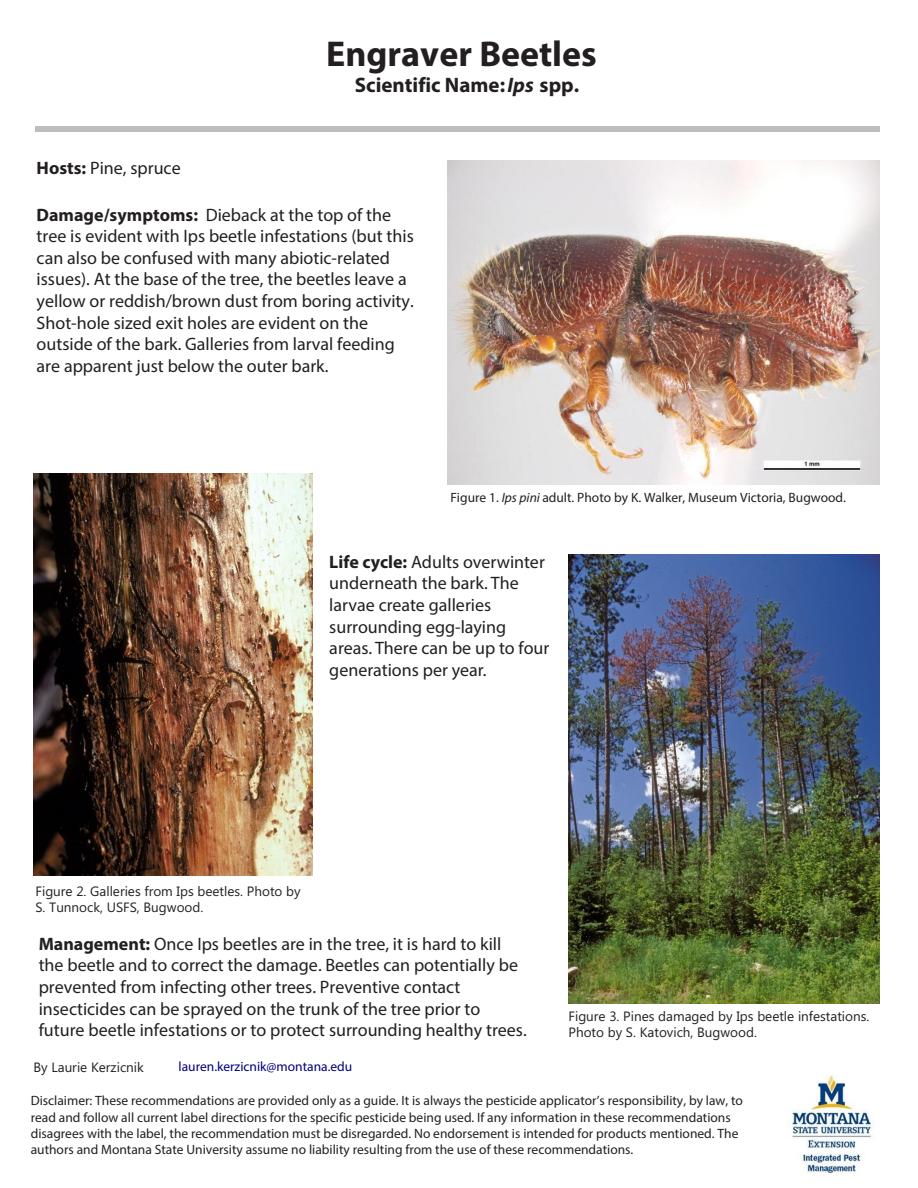
<style>
.page{position:relative;width:918px;height:1188px;background:#fff}
.page>*{position:absolute;margin:0;border:0;box-sizing:border-box;transform-origin:0 0}
.t1{font:700 36px "Myriad Pro";color:#231f20}
.t2{font:700 21px "Myriad Pro";color:#231f20}
.t3{font:18px/21.6px "Myriad Pro";color:#231f20}
.t4{font:13.5px/16.2px "Myriad Pro";color:#231f20}
.t5{font:13.5px/16.2px "Microsoft Phags Pa";color:#231f20}
.t6{font:13.5px "Myriad Pro";color:#000080}
.s1{font-style:italic}
.s2{font-weight:700}
</style>
<div class="page">
<div style="left:35px;top:126px;width:844px;height:6px;background:#bebdbd"></div>
<img style="left:447px;top:160px;width:432px;height:325px">
<img style="left:34px;top:474px;width:279px;height:402px">
<img style="left:569px;top:554px;width:310px;height:449px">
<img style="left:791px;top:1075px;width:83px;height:99px">
<h1 class="t1" style="left:326px;top:30px;width:272px">Engraver Beetles</h1>
<p class="t2" style="left:355px;top:71px;width:226px">Scientific Name: <span class="s1">Ips</span> spp.</p>
<h2 class="t3" style="left:37px;top:157px;width:146px"><span class="s2">Hosts:</span> Pine, spruce</h2>
<h2 class="t3" style="left:37px;top:204px;width:356px"><span class="s2">Damage/symptoms:</span> Dieback at the top of the</h2>
<p class="t3" style="left:37px;top:225px;width:379px">tree is evident with Ips beetle infestations (but this can also be confused with many abiotic-related issues). At the base of the tree, the beetles leave a yellow or reddish/brown dust from boring activity.<br>Shot-hole sized exit holes are evident on the outside of the bark. Galleries from larval feeding are apparent just below the outer bark.</p>
<p class="t4" style="left:450px;top:489px;width:397px">Figure 1. <span class="s1">Ips pini</span> adult. Photo by K. Walker, Museum Victoria, Bugwood.</p>
<h2 class="t3" style="left:329px;top:551px;width:217px"><span class="s2">Life cycle:</span> Adults overwinter</h2>
<p class="t3" style="left:329px;top:572px;width:222px">underneath the bark. The larvae create galleries surrounding egg-laying areas. There can be up to four generations per year.</p>
<p class="t5" style="left:35px;top:882px;width:267px">Figure 2. Galleries from Ips beetles. Photo by<br>S. Tunnock, USFS, Bugwood.</p>
<h2 class="t3" style="left:39px;top:933px;width:464px"><span class="s2">Management:</span> Once Ips beetles are in the tree, it is hard to kill</h2>
<p class="t3" style="left:39px;top:954px;width:490px">the beetle and to correct the damage. Beetles can potentially be prevented from infecting other trees. Preventive contact insecticides can be sprayed on the trunk of the tree prior to future beetle infestations or to protect surrounding healthy trees.</p>
<p class="t5" style="left:33px;top:1059px;width:112px">By Laurie Kerzicnik</p>
<p class="t6" style="left:179px;top:1059px;width:175px">lauren.kerzicnik@montana.edu</p>
<p class="t4" style="left:31px;top:1093px;width:714px">Disclaimer: These recommendations are provided only as a guide. It is always the pesticide applicator’s responsibility, by law, to read and follow all current label directions for the specific pesticide being used. If any information in these recommendations disagrees with the label, the recommendation must be disregarded. No endorsement is intended for products mentioned. The authors and Montana State University assume no liability resulting from the use of these recommendations.</p>
<p class="t5" style="left:568px;top:1008px;width:302px">Figure 3. Pines damaged by Ips beetle infestations.<br>Photo by S. Katovich, Bugwood.</p>
</div>
